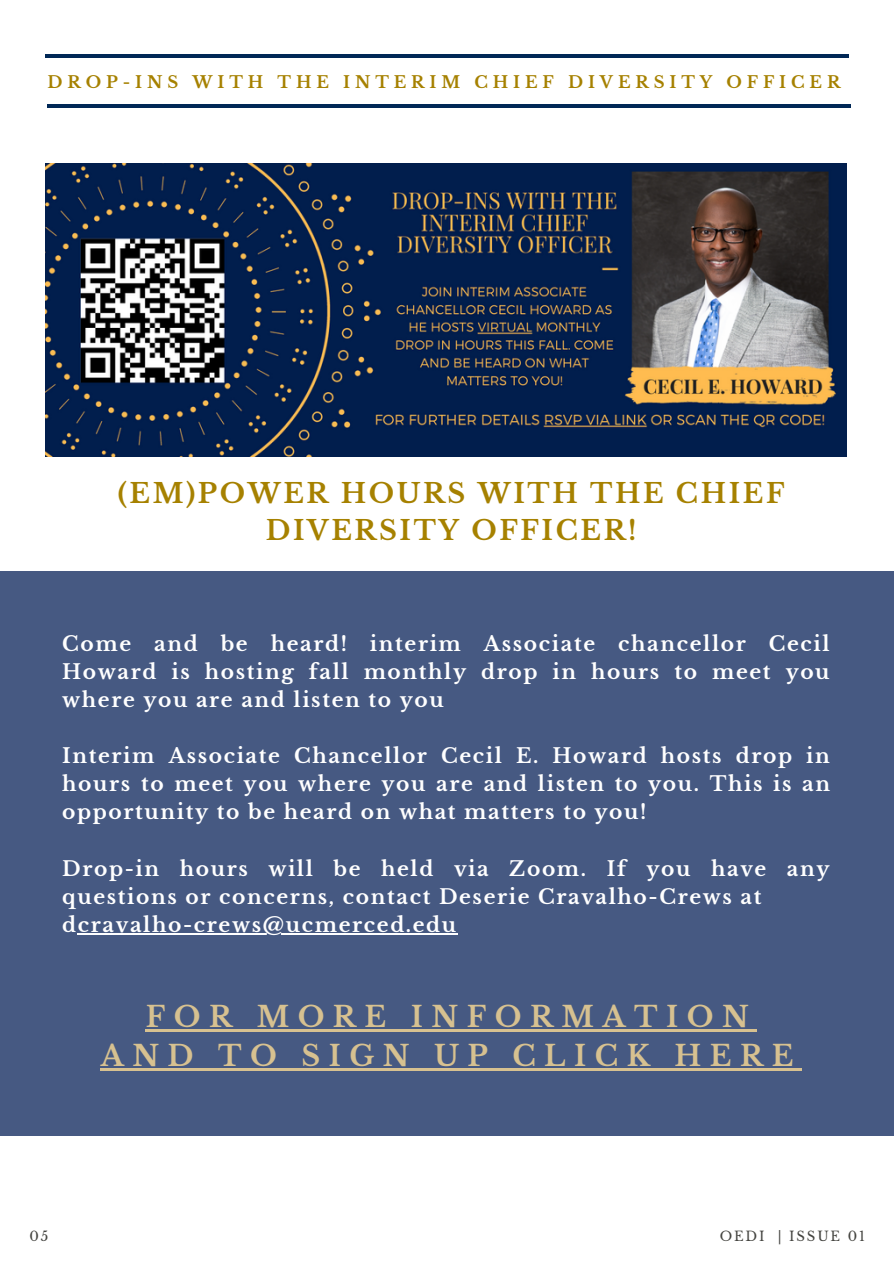
<style>
.page{position:relative;width:894px;height:1264px;background:#fff}
.page>*{position:absolute;margin:0;border:0;box-sizing:border-box;transform-origin:0 0}
.t1{font:700 28.35px/39.5px "Libre Baskerville";letter-spacing:.3em;color:#d7c190;text-align:center}
.t2{font:700 26.85px/37.2px "Libre Baskerville";letter-spacing:.095em;color:#a68100;text-align:center}
.t3{font:700 20.25px/28.2px "Libre Baskerville";letter-spacing:.08em;color:#fff;text-align:justify}
.t4{font:700 16.35px "Libre Baskerville";letter-spacing:.3em;color:#a68100}
.t5{font:13.2px "Libre Baskerville";letter-spacing:.14em;color:#444440}
</style>
<div class="page">
<hr style="left:45px;top:54px;width:803px;height:4px;background:#002856">
<hr style="left:47px;top:104px;width:803px;height:4px;background:#002856">
<div style="left:0;top:571px;width:893px;height:564px;background:#465982"></div>
<img style="left:45px;top:163px;width:801px;height:293px">
<hr style="left:78px;top:933px;width:364px;height:1px;background:#fff">
<svg style="left:442px;top:933px;width:15px;height:1px"></svg>
<hr style="left:146px;top:1029px;width:611px;height:2px;background:#d7c190">
<hr style="left:101px;top:1068px;width:700px;height:2px;background:#d7c190">
<p class="t4" style="left:48px;top:73px;width:794px">DROP-INS WITH THE INTERIM CHIEF DIVERSITY OFFICER</p>
<h2 class="t2" style="left:118px;top:475px;width:668px">(EM)POWER HOURS WITH THE CHIEF<br>DIVERSITY OFFICER!</h2>
<p class="t3" style="left:62px;top:629px;width:768px">Come and be heard! interim Associate chancellor Cecil Howard is hosting fall monthly drop in hours to meet you where you are and listen to you</p>
<p class="t3" style="left:62px;top:742px;width:769px">Interim Associate Chancellor Cecil E. Howard hosts drop in hours to meet you where you are and listen to you. This is an opportunity to be heard on what matters to you!</p>
<p class="t3" style="left:62px;top:854px;width:768px;text-align:left">Drop-in hours will be held via Zoom. If you have any questions or concerns, contact Deserie Cravalho-Crews at dcravalho-crews@ucmerced.edu</p>
<h1 class="t1" style="left:101px;top:997px;width:693px">FOR MORE INFORMATION<br>AND TO SIGN UP CLICK HERE</h1>
<p class="t5" style="left:30px;top:1228px;width:20px">05</p>
<p class="t5" style="left:719px;top:1228px;width:147px">OEDI | ISSUE 01</p>
</div>
